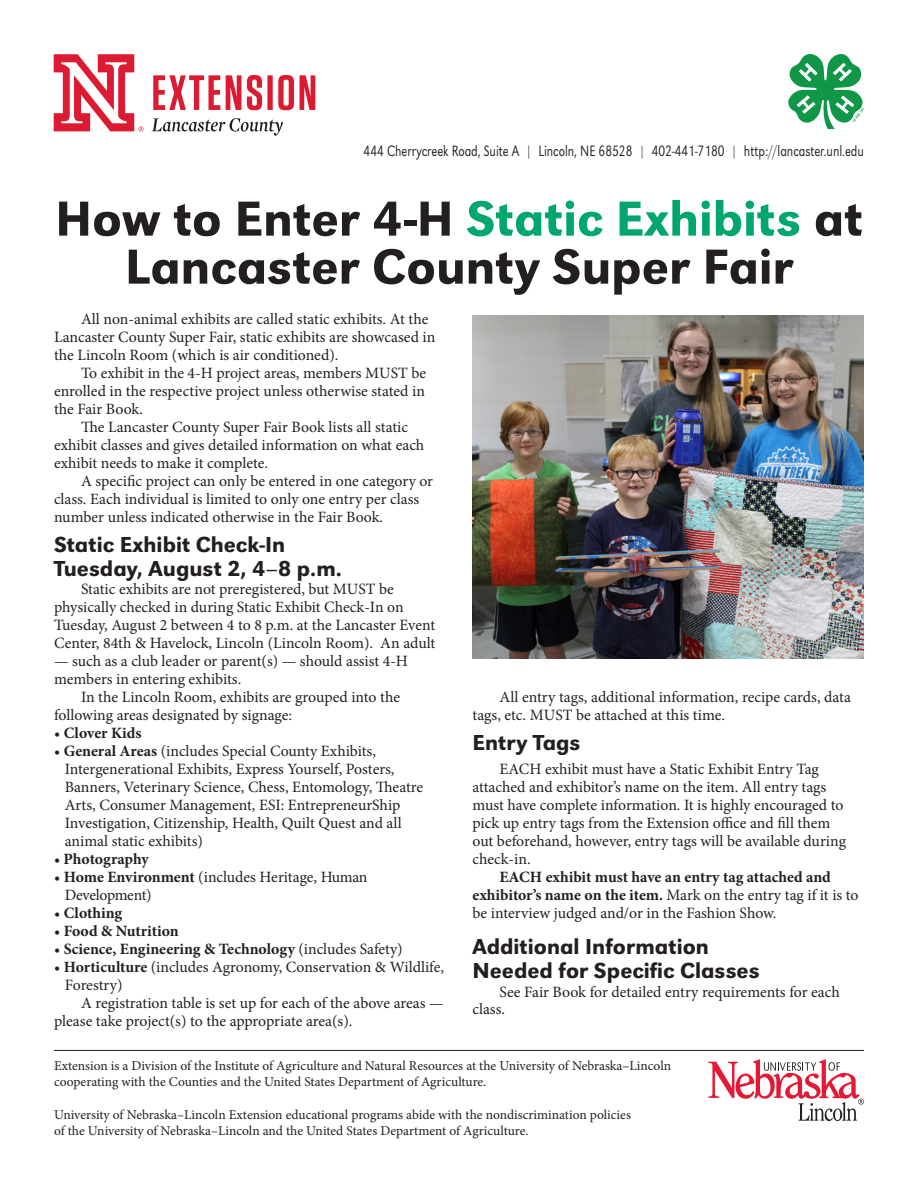
<style>
.page{position:relative;width:918px;height:1188px;background:#fff}
.page>*{position:absolute;margin:0;border:0;box-sizing:border-box;transform-origin:0 0}
.Headline_--_UNL_Tool{font:500 51px/48px "URW Grotesk";color:#231f20;text-align:center}
.Subhead_--_UNL_Toolb{font:500 22.5px/24px "URW Grotesk";color:#231f20}
.Body_text_--_UNL_Too{font:15.75px/18px "Minion Pro";letter-spacing:-.005em;color:#231f20}
.Bullets_indented{font:15.75px/18px "Minion Pro";letter-spacing:-.005em;color:#231f20}
.Body_text_--_UNL_Too-2{font:700 15.75px/18px "Minion Pro";letter-spacing:-.005em;color:#231f20}
.Bullets_indented-2{font:700 15.75px "Minion Pro";color:#231f20}
.Contact_info{font:300 15.6px "URW Grotesk";color:#231f20;scale:.8 1}
.t1{font:13.5px/16.2px "Minion Pro";letter-spacing:-.005em;color:#231f20}
.s1{color:#00a670}
.s2{font-weight:400}
.s3{font-weight:700}
</style>
<div class="page">
<img style="left:472px;top:315px;width:392px;height:344px">
<svg style="left:788px;top:54px;width:76px;height:75px"></svg>
<hr style="left:54px;top:1050px;width:810px;height:1px;background:#231f20">
<svg style="left:708px;top:1059px;width:156px;height:62px"></svg>
<svg style="left:53px;top:54px;width:91px;height:78px"></svg>
<svg style="left:152px;top:118px;width:131px;height:18px"></svg>
<svg style="left:153px;top:75px;width:162px;height:35px"></svg>
<p class="Contact_info" style="left:364px;top:142px;width:627px">444 Cherrycreek Road, Suite A | Lincoln, NE 68528 | 402-441-7180 | http://lancaster.unl.edu</p>
<p class="Headline_--_UNL_Tool" style="left:55px;top:195px;width:809px">How to Enter 4-H <span class="s1">Static Exhibits</span> at<br>Lancaster County Super Fair</p>
<p class="Body_text_--_UNL_Too" style="left:54px;top:310px;width:383px;text-indent:27px">All non-animal exhibits are called static exhibits. At the<br>Lancaster County Super Fair, static exhibits are showcased in the Lincoln Room (which is air conditioned).</p>
<p class="Body_text_--_UNL_Too" style="left:54px;top:364px;width:374px;text-align:justify;text-indent:27px">To exhibit in the 4-H project areas, members MUST be enrolled in the respective project unless otherwise stated in the Fair Book.</p>
<p class="Body_text_--_UNL_Too" style="left:54px;top:418px;width:372px;text-indent:27px">The Lancaster County Super Fair Book lists all static exhibit classes and gives detailed information on what each exhibit needs to make it complete.</p>
<p class="Body_text_--_UNL_Too" style="left:54px;top:472px;width:381px;text-indent:27px">A specific project can only be entered in one category or class. Each individual is limited to only one entry per class number unless indicated otherwise in the Fair Book.</p>
<p class="Subhead_--_UNL_Toolb" style="left:54px;top:533px;width:290px">Static Exhibit Check-In<br>Tuesday, August 2, 4–8 p.m.</p>
<p class="Body_text_--_UNL_Too" style="left:54px;top:580px;width:383px;text-indent:27px">Static exhibits are not preregistered, but MUST be physically checked in during Static Exhibit Check-In on Tuesday, August 2 between 4 to 8 p.m. at the Lancaster Event Center, 84th &amp; Havelock, Lincoln (Lincoln Room). An adult</p>
<p class="Body_text_--_UNL_Too" style="left:54px;top:652px;width:356px">— such as a club leader or parent(s) — should assist 4-H members in entering exhibits.</p>
<p class="Body_text_--_UNL_Too" style="left:54px;top:688px;width:348px;text-indent:27px">In the Lincoln Room, exhibits are grouped into the following areas designated by signage:</p>
<p class="Bullets_indented-2" style="left:54px;top:722px;width:89px"><span class="s2">•</span> Clover Kids</p>
<p class="Bullets_indented" style="left:65px;top:742px;width:360px;text-indent:-11px">• <span class="s3">General Areas</span> (includes Special County Exhibits, Intergenerational Exhibits, Express Yourself, Posters, Banners, Veterinary Science, Chess, Entomology, Theatre Arts, Consumer Management, ESI: EntrepreneurShip Investigation, Citizenship, Health, Quilt Quest and all animal static exhibits)</p>
<p class="Bullets_indented-2" style="left:54px;top:848px;width:96px"><span class="s2">•</span> Photography</p>
<p class="Bullets_indented" style="left:65px;top:868px;width:304px;text-indent:-11px">• <span class="s3">Home Environment</span> (includes Heritage, Human<br>Development)</p>
<p class="Bullets_indented-2" style="left:54px;top:902px;width:70px"><span class="s2">•</span> Clothing</p>
<p class="Bullets_indented-2" style="left:54px;top:920px;width:126px"><span class="s2">•</span> Food &amp; Nutrition</p>
<p class="Bullets_indented-2" style="left:54px;top:938px;width:350px"><span class="s2">•</span> Science, Engineering &amp; Technology <span class="s2">(includes Safety)</span></p>
<p class="Bullets_indented" style="left:65px;top:958px;width:381px;text-indent:-11px">• <span class="s3">Horticulture</span> (includes Agronomy, Conservation &amp; Wildlife,<br>Forestry)</p>
<p class="Body_text_--_UNL_Too" style="left:54px;top:994px;width:391px;text-indent:27px">A registration table is set up for each of the above areas — please take project(s) to the appropriate area(s).</p>
<p class="Body_text_--_UNL_Too" style="left:472px;top:688px;width:380px;text-indent:27px">All entry tags, additional information, recipe cards, data tags, etc. MUST be attached at this time.</p>
<p class="Subhead_--_UNL_Toolb" style="left:472px;top:731px;width:110px">Entry Tags</p>
<p class="Body_text_--_UNL_Too" style="left:472px;top:760px;width:375px;text-indent:27px">EACH exhibit must have a Static Exhibit Entry Tag attached and exhibitor’s name on the item. All entry tags must have complete information. It is highly encouraged to pick up entry tags from the Extension office and fill them out beforehand, however, entry tags will be available during check-in.</p>
<p class="Body_text_--_UNL_Too-2" style="left:472px;top:868px;width:388px;text-indent:27px">EACH exhibit must have an entry tag attached and exhibitor’s name on the item. <span class="s2">Mark on the entry tag if it is to be interview judged and/or in the Fashion Show.</span></p>
<p class="Subhead_--_UNL_Toolb" style="left:472px;top:934px;width:289px">Additional Information<br>Needed for Specific Classes</p>
<p class="Body_text_--_UNL_Too" style="left:472px;top:983px;width:369px;line-height:17.2px;text-indent:27px">See Fair Book for detailed entry requirements for each class.</p>
<p class="t1" style="left:54px;top:1058px;width:619px">Extension is a Division of the Institute of Agriculture and Natural Resources at the University of Nebraska–Lincoln cooperating with the Counties and the United States Department of Agriculture.</p>
<p class="t1" style="left:54px;top:1106px;width:578px">University of Nebraska–Lincoln Extension educational programs abide with the nondiscrimination policies</p>
<p class="t1" style="left:54px;top:1123px;width:476px">of the University of Nebraska–Lincoln and the United States Department of Agriculture.</p>
</div>
